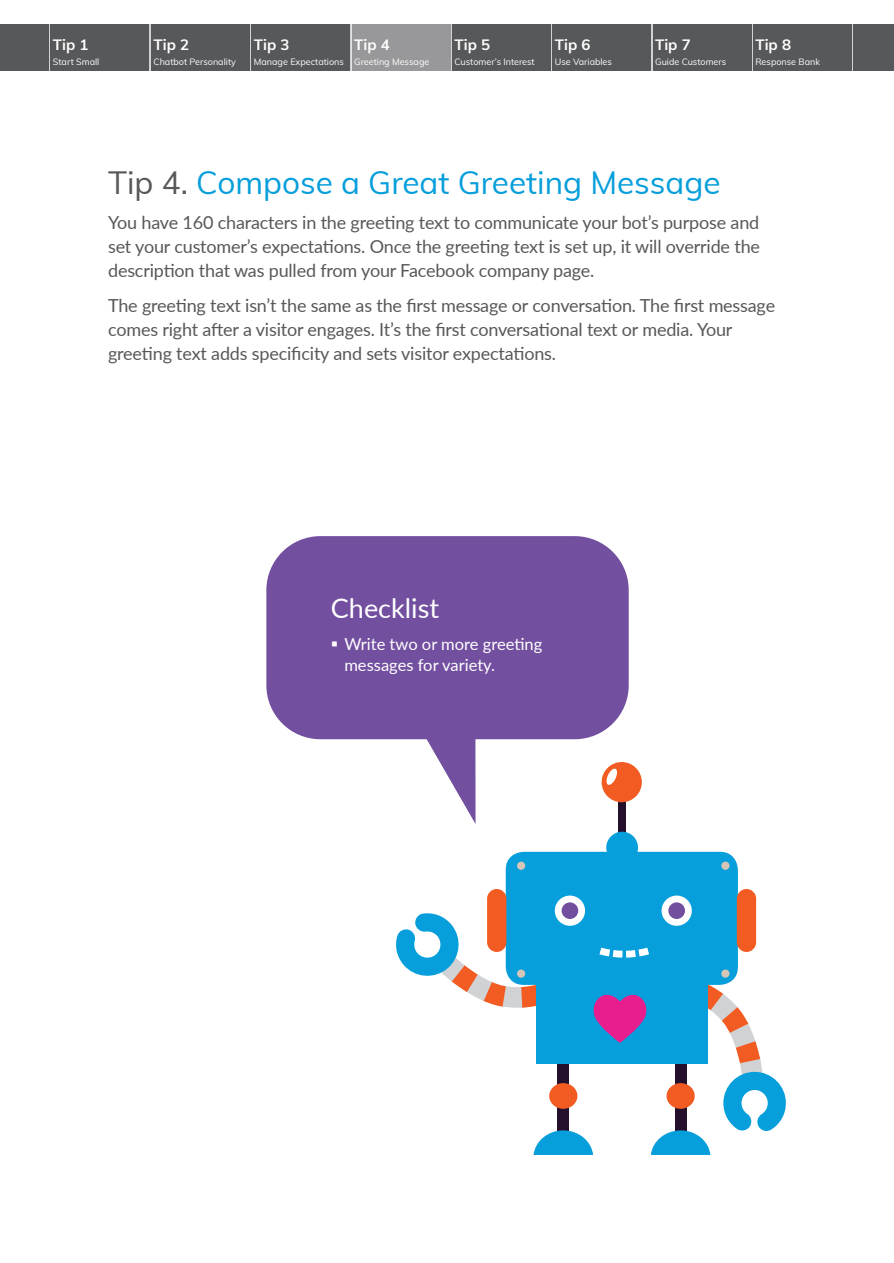
<style>
.page{position:relative;width:894px;height:1263px;background:#fff}
.page>*{position:absolute;margin:0;border:0;box-sizing:border-box;transform-origin:0 0}
.Subhead{font:31.5px "Muli";color:#069edb}
.Checklist_head{font:27px "Lato";color:#fff}
.Body{font:18px/24px "Lato";letter-spacing:-.01em;color:#57585a;text-align:justify}
.t1{font:16.5px/21px "Lato";color:#fff}
.t2{font:700 15px "Muli";color:#fff}
.t3{font:9px "Muli";color:#fff}
.s1{color:#57585a}
</style>
<div class="page">
<div style="left:0;top:24px;width:48px;height:46px;background:#57585a"></div>
<div style="left:51px;top:24px;width:98px;height:46px;background:#57585a"></div>
<div style="left:151px;top:24px;width:99px;height:46px;background:#57585a"></div>
<div style="left:251px;top:24px;width:99px;height:46px;background:#57585a"></div>
<div style="left:452px;top:24px;width:98px;height:46px;background:#57585a"></div>
<div style="left:552px;top:24px;width:98px;height:46px;background:#57585a"></div>
<div style="left:652px;top:24px;width:99px;height:46px;background:#57585a"></div>
<div style="left:752px;top:24px;width:99px;height:46px;background:#57585a"></div>
<div style="left:853px;top:24px;width:40px;height:46px;background:#57585a"></div>
<svg style="left:395px;top:739px;width:80px;height:84px"></svg>
<div style="left:266px;top:536px;width:362px;height:203px;background:#734fa0;border-radius:54px"></div>
<div style="left:618px;top:792px;width:8px;height:53px;background:#24102c"></div>
<div style="left:606px;top:831px;width:31px;height:32px;background:#069edb;border-radius:50%"></div>
<div style="left:601px;top:762px;width:40px;height:40px;background:#f25b21;border-radius:50%"></div>
<svg style="left:605px;top:768px;width:12px;height:17px"></svg>
<div style="left:505px;top:851px;width:232px;height:134px;background:#069edb;border-radius:18px"></div>
<div style="left:554px;top:895px;width:31px;height:30px;background:#fff;border-radius:50%"></div>
<div style="left:561px;top:902px;width:17px;height:17px;background:#724e9f;border-radius:50%"></div>
<svg style="left:661px;top:895px;width:30px;height:30px"></svg>
<div style="left:668px;top:902px;width:16px;height:17px;background:#724e9f;border-radius:50%"></div>
<div style="left:487px;top:889px;width:19px;height:63px;background:#f25b21;border-radius:10px"></div>
<div style="left:736px;top:889px;width:19px;height:63px;background:#f25b21;border-radius:10px"></div>
<div style="left:517px;top:861px;width:8px;height:9px;background:#d5c6b7;border-radius:50%"></div>
<div style="left:721px;top:861px;width:8px;height:9px;background:#d5c6b7;border-radius:50%"></div>
<svg style="left:396px;top:912px;width:389px;height:243px"></svg>
<div style="left:351px;top:24px;width:99px;height:48px;background:#98989a"></div>
<p class="t2" style="left:53px;top:34px;width:37px">Tip 1</p>
<p class="t3" style="left:53px;top:55px;width:48px">Start Small</p>
<p class="t2" style="left:153px;top:34px;width:37px">Tip 2</p>
<p class="t3" style="left:153px;top:55px;width:84px">Chatbot Personality</p>
<p class="t2" style="left:254px;top:34px;width:37px">Tip 3</p>
<p class="t3" style="left:254px;top:55px;width:91px">Manage Expectations</p>
<p class="t2" style="left:354px;top:34px;width:37px">Tip 4</p>
<p class="t3" style="left:354px;top:55px;width:77px">Greeting Message</p>
<p class="t2" style="left:454px;top:34px;width:37px">Tip 5</p>
<p class="t3" style="left:454px;top:55px;width:82px">Customer’s Interest</p>
<p class="t2" style="left:554px;top:34px;width:37px">Tip 6</p>
<p class="t3" style="left:554px;top:55px;width:59px">Use Variables</p>
<p class="t2" style="left:654px;top:34px;width:37px">Tip 7</p>
<p class="t3" style="left:654px;top:55px;width:73px">Guide Customers</p>
<p class="t2" style="left:755px;top:34px;width:37px">Tip 8</p>
<p class="t3" style="left:755px;top:55px;width:66px">Response Bank</p>
<p class="Subhead" style="left:108px;top:160px;width:614px"><span class="s1">Tip 4.</span> Compose a Great Greeting Message</p>
<p class="Body" style="left:108px;top:210px;width:653px">You have 160 characters in the greeting text to communicate your bot’s purpose and set your customer’s expectations. Once the greeting text is set up, it will override the description that was pulled from your Facebook company page.</p>
<p class="Body" style="left:108px;top:292px;width:668px;text-align:left">The greeting text isn’t the same as the first message or conversation. The first message comes right after a visitor engages. It’s the first conversational text or media. Your greeting text adds specificity and sets visitor expectations.</p>
<p class="Checklist_head" style="left:331px;top:589px;width:110px">Checklist</p>
<p class="t1" style="left:344px;top:633px;width:199px">Write two or more greeting messages for variety.</p>
</div>
